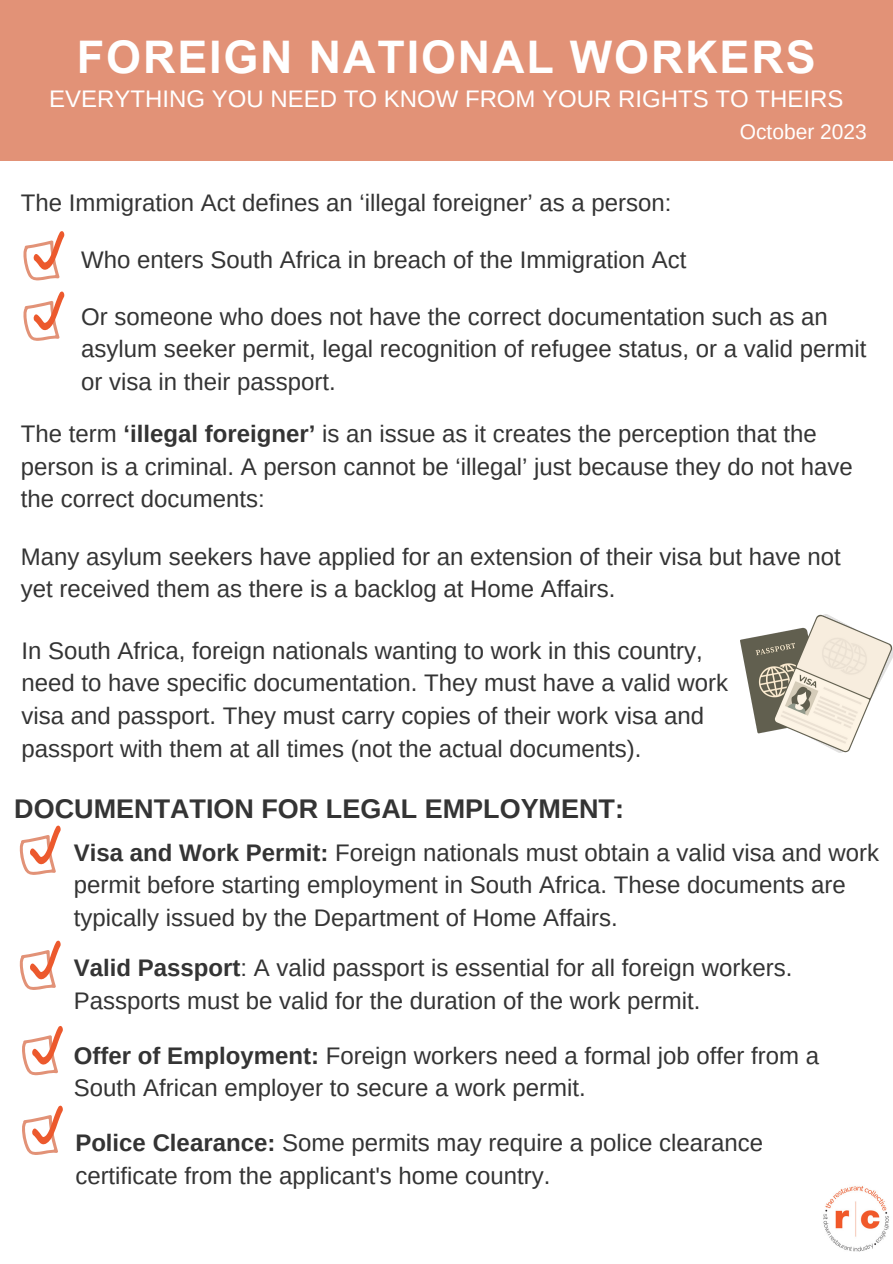
<style>
.page{position:relative;width:893px;height:1264px;background:#fff}
.page>*{position:absolute;margin:0;border:0;box-sizing:border-box;transform-origin:0 0}
.t1{font:700 45px "Arial MT Pro";letter-spacing:.04em;color:#fff}
.t2{font:700 27px "Arimo";color:#343434}
.t3{font:24px/32.5px "Arimo";color:#343434}
.t4{font:24px "Arimo";color:#fff}
.t5{font:21px "Arimo";color:#fff}
.s1{font-weight:700}
</style>
<div class="page">
<div style="left:0;top:0;width:892px;height:160px;background:#e29277"></div>
<img style="left:740px;top:614px;width:152px;height:138px">
<svg style="left:23px;top:231px;width:42px;height:49px"></svg>
<svg style="left:23px;top:291px;width:42px;height:50px"></svg>
<svg style="left:19px;top:825px;width:42px;height:50px"></svg>
<svg style="left:19px;top:940px;width:42px;height:50px"></svg>
<svg style="left:22px;top:1026px;width:41px;height:49px"></svg>
<svg style="left:22px;top:1105px;width:41px;height:50px"></svg>
<img style="left:823px;top:1186px;width:66px;height:66px">
<p class="t1" style="left:77px;top:41px;width:740px">FOREIGN NATIONAL WORKERS</p>
<p class="t4" style="left:49px;top:85px;width:795px">EVERYTHING YOU NEED TO KNOW FROM YOUR RIGHTS TO THEIRS</p>
<p class="t3" style="left:21px;top:186px;width:652px">The Immigration Act defines an ‘illegal foreigner’ as a person:</p>
<p class="t3" style="left:81px;top:243px;width:606px">Who enters South Africa in breach of the Immigration Act</p>
<p class="t5" style="left:739px;top:120px;width:129px">October 2023</p>
<p class="t3" style="left:81px;top:300px;width:786px">Or someone who does not have the correct documentation such as an asylum seeker permit, legal recognition of refugee status, or a valid permit or visa in their passport.</p>
<p class="t3" style="left:21px;top:417px;width:833px">The term <span class="s1">‘illegal foreigner’</span> is an issue as it creates the perception that the person is a criminal. A person cannot be ‘illegal’ just because they do not have the correct documents:</p>
<p class="t3" style="left:21px;top:540px;width:821px">Many asylum seekers have applied for an extension of their visa but have not yet received them as there is a backlog at Home Affairs.</p>
<p class="t3" style="left:22px;top:634px;width:708px">In South Africa, foreign nationals wanting to work in this country, need to have specific documentation. They must have a valid work visa and passport. They must carry copies of their work visa and passport with them at all times (not the actual documents).</p>
<p class="t2" style="left:14px;top:793px;width:611px">DOCUMENTATION FOR LEGAL EMPLOYMENT:</p>
<p class="t3" style="left:74px;top:836px;width:806px"><span class="s1">Visa and Work Permit:</span> Foreign nationals must obtain a valid visa and work permit before starting employment in South Africa. These documents are typically issued by the Department of Home Affairs.</p>
<p class="t3" style="left:74px;top:951px;width:720px"><span class="s1">Valid Passport</span>: A valid passport is essential for all foreign workers.<br>Passports must be valid for the duration of the work permit.</p>
<p class="t3" style="left:74px;top:1039px;width:746px"><span class="s1">Offer of Employment:</span> Foreign workers need a formal job offer from a<br>South African employer to secure a work permit.</p>
<p class="t3" style="left:75px;top:1126px;width:689px"><span class="s1">Police Clearance:</span> Some permits may require a police clearance certificate from the applicant's home country.</p>
</div>
